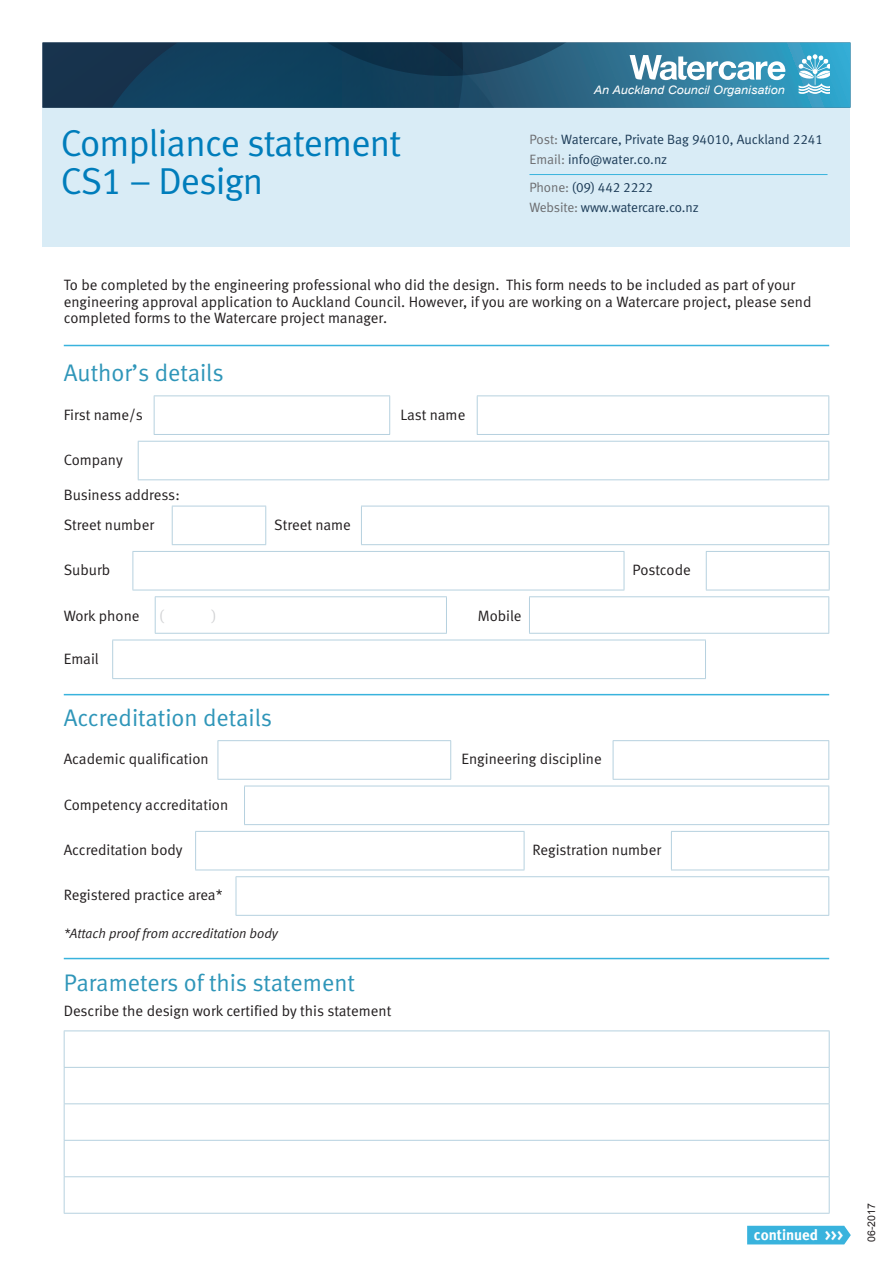
<style>
.page{position:relative;width:893px;height:1263px;background:#fff}
.page>*{position:absolute;margin:0;border:0;box-sizing:border-box;transform-origin:0 0}
.t1{font:37.5px/37.5px "Meta Normal LF";letter-spacing:-.02em;color:#007dbb}
.t2{font:24px "Meta Normal LF";color:#2f96b9}
.t3{font:15px/16.5px "Meta Normal LF";color:#231f20}
.t4{font:15px "Meta Bold LF";color:#fff}
.t5{font:15px "Meta Normal LF";color:#d1d2d4}
.t6{font:13.5px/19.5px "Meta Normal LF";letter-spacing:-.01em;color:#1c3b57}
.t7{font:italic 13.5px "Meta Normal LF";color:#231f20}
.t8{font:italic 11.7px "Arial";color:#fff;scale:1.08 1}
.t9{font:10.5px "Arial";color:#231f20}
.s1{color:#6c6d70}
</style>
<div class="page">
<hr style="left:154px;top:396px;width:1px;height:38px;background:#b6d1df">
<hr style="left:477px;top:395px;width:352px;height:1px;background:#b6d1df">
<hr style="left:477px;top:396px;width:1px;height:38px;background:#b6d1df">
<hr style="left:828px;top:396px;width:1px;height:38px;background:#b6d1df">
<hr style="left:477px;top:434px;width:352px;height:1px;background:#b6d1df">
<hr style="left:154px;top:395px;width:236px;height:1px;background:#b6d1df">
<hr style="left:389px;top:396px;width:1px;height:38px;background:#b6d1df">
<hr style="left:154px;top:434px;width:236px;height:1px;background:#b6d1df">
<hr style="left:138px;top:442px;width:1px;height:37px;background:#b6d1df">
<hr style="left:138px;top:441px;width:691px;height:1px;background:#b6d1df">
<hr style="left:828px;top:442px;width:1px;height:37px;background:#b6d1df">
<hr style="left:138px;top:479px;width:691px;height:1px;background:#b6d1df">
<hr style="left:172px;top:506px;width:1px;height:38px;background:#b6d1df">
<hr style="left:361px;top:506px;width:468px;height:1px;background:#b6d1df">
<hr style="left:361px;top:506px;width:1px;height:38px;background:#b6d1df">
<hr style="left:828px;top:506px;width:1px;height:38px;background:#b6d1df">
<hr style="left:361px;top:544px;width:468px;height:1px;background:#b6d1df">
<hr style="left:172px;top:506px;width:94px;height:1px;background:#b6d1df">
<hr style="left:265px;top:506px;width:1px;height:38px;background:#b6d1df">
<hr style="left:172px;top:544px;width:94px;height:1px;background:#b6d1df">
<hr style="left:132px;top:552px;width:1px;height:38px;background:#b6d1df">
<hr style="left:132px;top:551px;width:492px;height:1px;background:#b6d1df">
<hr style="left:624px;top:552px;width:1px;height:38px;background:#b6d1df">
<hr style="left:706px;top:551px;width:124px;height:1px;background:#b6d1df">
<hr style="left:706px;top:552px;width:1px;height:38px;background:#b6d1df">
<hr style="left:829px;top:552px;width:1px;height:38px;background:#b6d1df">
<hr style="left:132px;top:590px;width:492px;height:1px;background:#b6d1df">
<hr style="left:706px;top:590px;width:124px;height:1px;background:#b6d1df">
<hr style="left:155px;top:597px;width:1px;height:36px;background:#b6d1df">
<hr style="left:529px;top:596px;width:300px;height:1px;background:#b6d1df">
<hr style="left:529px;top:597px;width:1px;height:36px;background:#b6d1df">
<hr style="left:828px;top:597px;width:1px;height:36px;background:#b6d1df">
<hr style="left:529px;top:633px;width:300px;height:1px;background:#b6d1df">
<hr style="left:155px;top:596px;width:292px;height:1px;background:#b6d1df">
<hr style="left:446px;top:597px;width:1px;height:36px;background:#b6d1df">
<hr style="left:155px;top:633px;width:292px;height:1px;background:#b6d1df">
<hr style="left:112px;top:640px;width:1px;height:38px;background:#b6d1df">
<hr style="left:112px;top:640px;width:594px;height:1px;background:#b6d1df">
<hr style="left:705px;top:640px;width:1px;height:38px;background:#b6d1df">
<hr style="left:112px;top:678px;width:594px;height:1px;background:#b6d1df">
<hr style="left:218px;top:741px;width:1px;height:38px;background:#b6d1df">
<hr style="left:613px;top:740px;width:216px;height:1px;background:#b6d1df">
<hr style="left:613px;top:741px;width:1px;height:38px;background:#b6d1df">
<hr style="left:828px;top:741px;width:1px;height:38px;background:#b6d1df">
<hr style="left:613px;top:779px;width:216px;height:1px;background:#b6d1df">
<hr style="left:218px;top:740px;width:233px;height:1px;background:#b6d1df">
<hr style="left:450px;top:741px;width:1px;height:38px;background:#b6d1df">
<hr style="left:218px;top:779px;width:233px;height:1px;background:#b6d1df">
<hr style="left:244px;top:786px;width:1px;height:38px;background:#b6d1df">
<hr style="left:244px;top:786px;width:585px;height:1px;background:#b6d1df">
<hr style="left:828px;top:786px;width:1px;height:38px;background:#b6d1df">
<hr style="left:244px;top:824px;width:585px;height:1px;background:#b6d1df">
<hr style="left:195px;top:832px;width:1px;height:37px;background:#b6d1df">
<hr style="left:195px;top:831px;width:329px;height:1px;background:#b6d1df">
<hr style="left:524px;top:832px;width:1px;height:37px;background:#b6d1df">
<hr style="left:671px;top:831px;width:158px;height:1px;background:#b6d1df">
<hr style="left:671px;top:832px;width:1px;height:37px;background:#b6d1df">
<hr style="left:828px;top:832px;width:1px;height:37px;background:#b6d1df">
<hr style="left:195px;top:869px;width:329px;height:1px;background:#b6d1df">
<hr style="left:671px;top:869px;width:158px;height:1px;background:#b6d1df">
<hr style="left:236px;top:877px;width:1px;height:38px;background:#b6d1df">
<hr style="left:236px;top:876px;width:593px;height:1px;background:#b6d1df">
<hr style="left:828px;top:877px;width:1px;height:38px;background:#b6d1df">
<hr style="left:236px;top:915px;width:593px;height:1px;background:#b6d1df">
<hr style="left:64px;top:1030px;width:766px;height:1px;background:#b6d1df">
<hr style="left:64px;top:1031px;width:1px;height:36px;background:#b6d1df">
<hr style="left:829px;top:1031px;width:1px;height:36px;background:#b6d1df">
<hr style="left:64px;top:1067px;width:766px;height:1px;background:#b6d1df">
<hr style="left:64px;top:1068px;width:1px;height:35px;background:#b6d1df">
<hr style="left:829px;top:1068px;width:1px;height:35px;background:#b6d1df">
<hr style="left:64px;top:1103px;width:766px;height:1px;background:#b6d1df">
<hr style="left:64px;top:1104px;width:1px;height:36px;background:#b6d1df">
<hr style="left:829px;top:1104px;width:1px;height:36px;background:#b6d1df">
<hr style="left:64px;top:1140px;width:766px;height:1px;background:#b6d1df">
<hr style="left:64px;top:1141px;width:1px;height:35px;background:#b6d1df">
<hr style="left:829px;top:1141px;width:1px;height:35px;background:#b6d1df">
<hr style="left:64px;top:1176px;width:766px;height:1px;background:#b6d1df">
<hr style="left:64px;top:1177px;width:1px;height:36px;background:#b6d1df">
<hr style="left:829px;top:1177px;width:1px;height:36px;background:#b6d1df">
<hr style="left:64px;top:1213px;width:766px;height:1px;background:#b6d1df">
<div style="left:43px;top:106px;width:807px;height:140px;background:#d9ecf6"></div>
<div style="left:43px;top:43px;width:807px;height:65px;background:linear-gradient(to bottom,#34a8ce,#32a0c6)"></div>
<svg style="left:798px;top:55px;width:31px;height:39px"></svg>
<svg style="left:43px;top:43px;width:743px;height:65px;background:#255672"></svg>
<hr style="left:64px;top:958px;width:765px;height:1px;background:#39b3dd">
<hr style="left:64px;top:694px;width:765px;height:1px;background:#39b3dd">
<hr style="left:529px;top:174px;width:298px;height:1px;background:#39b3dd">
<div style="left:747px;top:1226px;width:104px;height:18px;background:#39b3dd"></div>
<hr style="left:64px;top:345px;width:765px;height:1px;background:#39b3dd">
<h1 class="t1" style="left:61px;top:124px;width:342px">Compliance statement<br>CS1 – Design</h1>
<p class="t8" style="left:594px;top:82px;width:178px">An Auckland Council Organisation</p>
<p class="t6" style="left:529px;top:130px;width:295px"><span class="s1">Post:</span> Watercare, Private Bag 94010, Auckland 2241<br><span class="s1">Email:</span> info@water.co.nz</p>
<p class="t6" style="left:529px;top:178px;width:171px"><span class="s1">Phone:</span> (09) 442 2222<br><span class="s1">Website:</span> www.watercare.co.nz</p>
<p class="t3" style="left:64px;top:277px;width:749px">To be completed by the engineering professional who did the design. This form needs to be included as part of your engineering approval application to Auckland Council. However, if you are working on a Watercare project, please send completed forms to the Watercare project manager.</p>
<h2 class="t2" style="left:64px;top:359px;width:161px">Author’s details</h2>
<p class="t3" style="left:64px;top:406px;width:81px">First name/s</p>
<p class="t3" style="left:400px;top:406px;width:66px">Last name</p>
<p class="t3" style="left:64px;top:451px;width:61px">Company</p>
<p class="t3" style="left:64px;top:479px;width:118px;line-height:30.2px">Business address:<br>Street number</p>
<p class="t3" style="left:274px;top:516px;width:78px">Street name</p>
<p class="t3" style="left:64px;top:561px;width:48px">Suburb</p>
<p class="t3" style="left:632px;top:561px;width:60px">Postcode</p>
<p class="t3" style="left:64px;top:607px;width:77px">Work phone</p>
<p class="t5" style="left:159px;top:607px;width:6px">(</p>
<p class="t5" style="left:212px;top:607px;width:6px">)</p>
<p class="t3" style="left:478px;top:607px;width:45px">Mobile</p>
<p class="t3" style="left:64px;top:650px;width:37px">Email</p>
<h2 class="t2" style="left:64px;top:703px;width:210px">Accreditation details</h2>
<p class="t3" style="left:64px;top:751px;width:146px">Academic qualification</p>
<p class="t3" style="left:461px;top:751px;width:142px">Engineering discipline</p>
<p class="t3" style="left:64px;top:796px;width:166px">Competency accreditation</p>
<p class="t3" style="left:64px;top:841px;width:120px">Accreditation body</p>
<p class="t3" style="left:533px;top:841px;width:130px">Registration number</p>
<p class="t3" style="left:64px;top:887px;width:160px">Registered practice area*</p>
<p class="t7" style="left:64px;top:926px;width:216px">*Attach proof from accreditation body</p>
<h2 class="t2" style="left:64px;top:969px;width:293px">Parameters of this statement</h2>
<p class="t3" style="left:64px;top:1002px;width:329px">Describe the design work certified by this statement</p>
<p class="t4" style="left:754px;top:1226px;width:91px">continued &gt;&gt;&gt;</p>
<p class="t9" style="left:864px;top:1242px;width:40px;rotate:-90deg">06-2017</p>
</div>
